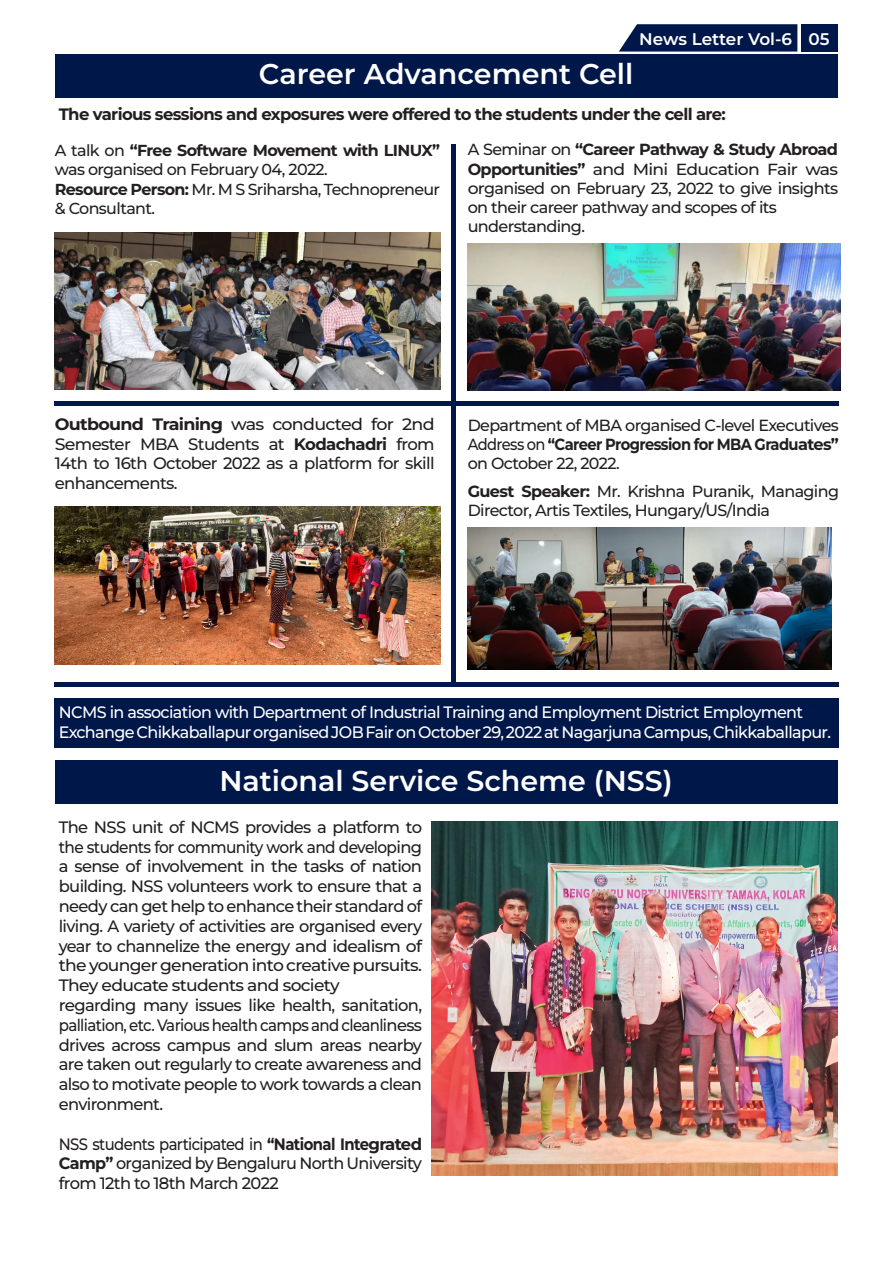
<style>
.page{position:relative;width:893px;height:1263px;background:#fff}
.page>*{position:absolute;margin:0;border:0;box-sizing:border-box;transform-origin:0 0}
.t1{font:600 28.5px "Montserrat";color:#fff}
.t2{font:600 16.8px "Montserrat";letter-spacing:-.005em;color:#fff}
.t3{font:500 16.5px/19.8px "Montserrat";letter-spacing:-.04em;color:#231f20;text-align:justify}
.t4{font:500 16.5px "Montserrat";letter-spacing:-.04em;color:#fff}
.t5{font:500 16.5px/19.8px "Montserrat";letter-spacing:-.04em;color:#231f20;text-align:justify;scale:1.06 1}
.t6{font:500 16.5px/19.8px "Montserrat";letter-spacing:-.04em;color:#231f20;text-align:justify;scale:.9 1}
.t7{font:700 16.5px "Montserrat";letter-spacing:-.04em;color:#231f20}
.t8{font:500 16.2px/19.4px "Montserrat";letter-spacing:-.04em;color:#231f20;text-align:justify}
.t9{font:500 16.05px/19.4px "Montserrat";letter-spacing:-.04em;color:#231f20;text-align:justify}
.t10{font:500 15.9px/19px "Montserrat";letter-spacing:-.04em;color:#231f20}
.s1{font-weight:700}
</style>
<div class="page">
<div style="left:54px;top:698px;width:785px;height:50px;background:#00174a"></div>
<div style="left:55px;top:54px;width:782px;height:44px;background:#00174a"></div>
<div style="left:55px;top:760px;width:782px;height:44px;background:#00174a"></div>
<svg style="left:619px;top:24px;width:178px;height:28px;background:#122757"></svg>
<div style="left:801px;top:24px;width:37px;height:28px;background:#00174a"></div>
<img style="left:55px;top:232px;width:385px;height:158px">
<div style="left:54px;top:401px;width:785px;height:5px;background:#00174a"></div>
<div style="left:451px;top:145px;width:5px;height:537px;background:#00174a"></div>
<hr style="left:54px;top:682px;width:785px;height:4px;background:#00174a">
<img style="left:468px;top:244px;width:372px;height:146px">
<img style="left:468px;top:528px;width:363px;height:142px">
<img style="left:54px;top:506px;width:386px;height:158px">
<img style="left:432px;top:821px;width:405px;height:354px">
<p class="t1" style="left:259px;top:55px;width:376px">Career Advancement Cell</p>
<p class="t2" style="left:639px;top:28px;width:154px">News Letter Vol-6</p>
<p class="t2" style="left:808px;top:28px;width:23px">05</p>
<p class="t7" style="left:59px;top:103px;width:669px">The various sessions and exposures were offered to the students under the cell are:</p>
<p class="t10" style="left:55px;top:141px;width:387px">A talk on <span class="s1">“Free Software Movement with LINUX” </span>was organised on February 04, 2022.</p>
<p class="t10" style="left:55px;top:179px;width:387px"><span class="s1">Resource Person:</span> Mr. M S Sriharsha, Technopreneur &amp; Consultant.</p>
<p class="t9" style="left:468px;top:139px;width:372px">A Seminar on <span class="s1">“Career Pathway &amp; Study Abroad Opportunities”</span> and Mini Education Fair was organised on February 23, 2022 to give insights on their career pathway and scopes of its</p>
<p class="t9" style="left:468px;top:217px;width:119px">understanding.</p>
<p class="t5" style="left:55px;top:413px;width:360px"><span class="s1">Outbound Training</span> was conducted for 2nd Semester MBA Students at <span class="s1">Kodachadri</span> from 14th to 16th October 2022 as a platform for skill enhancements.</p>
<p class="t8" style="left:468px;top:415px;width:373px">Department of MBA organised C-level Executives Address on <span class="s1">“Career Progression for MBA Graduates” </span>on October 22, 2022.</p>
<p class="t8" style="left:468px;top:481px;width:373px"><span class="s1">Guest Speaker:</span> Mr. Krishna Puranik, Managing<br>Director, Artis Textiles, Hungary/US/India</p>
<p class="t4" style="left:59px;top:701px;width:746px">NCMS in association with Department of Industrial Training and Employment District Employment</p>
<p class="t4" style="left:59px;top:721px;width:774px">Exchange Chikkaballapur organised JOB Fair on October 29, 2022 at Nagarjuna Campus, Chikkaballapur.</p>
<p class="t1" style="left:219px;top:762px;width:455px">National Service Scheme (NSS)</p>
<p class="t3" style="left:59px;top:816px;width:365px">The NSS unit of NCMS provides a platform to the students for community work and developing a sense of involvement in the tasks of nation building. NSS volunteers work to ensure that a needy can get help to enhance their standard of living. A variety of activities are organised every year to channelize the energy and idealism of the younger generation into creative pursuits.<br>They educate students and society</p>
<p class="t3" style="left:59px;top:995px;width:365px">regarding many issues like health, sanitation, palliation, etc. Various health camps and cleanliness drives across campus and slum areas nearby are taken out regularly to create awareness and also to motivate people to work towards a clean environment.</p>
<p class="t6" style="left:59px;top:1133px;width:405px">NSS students participated in <span class="s1">“National Integrated Camp”</span> organized by Bengaluru North University from 12th to 18th March 2022</p>
</div>
